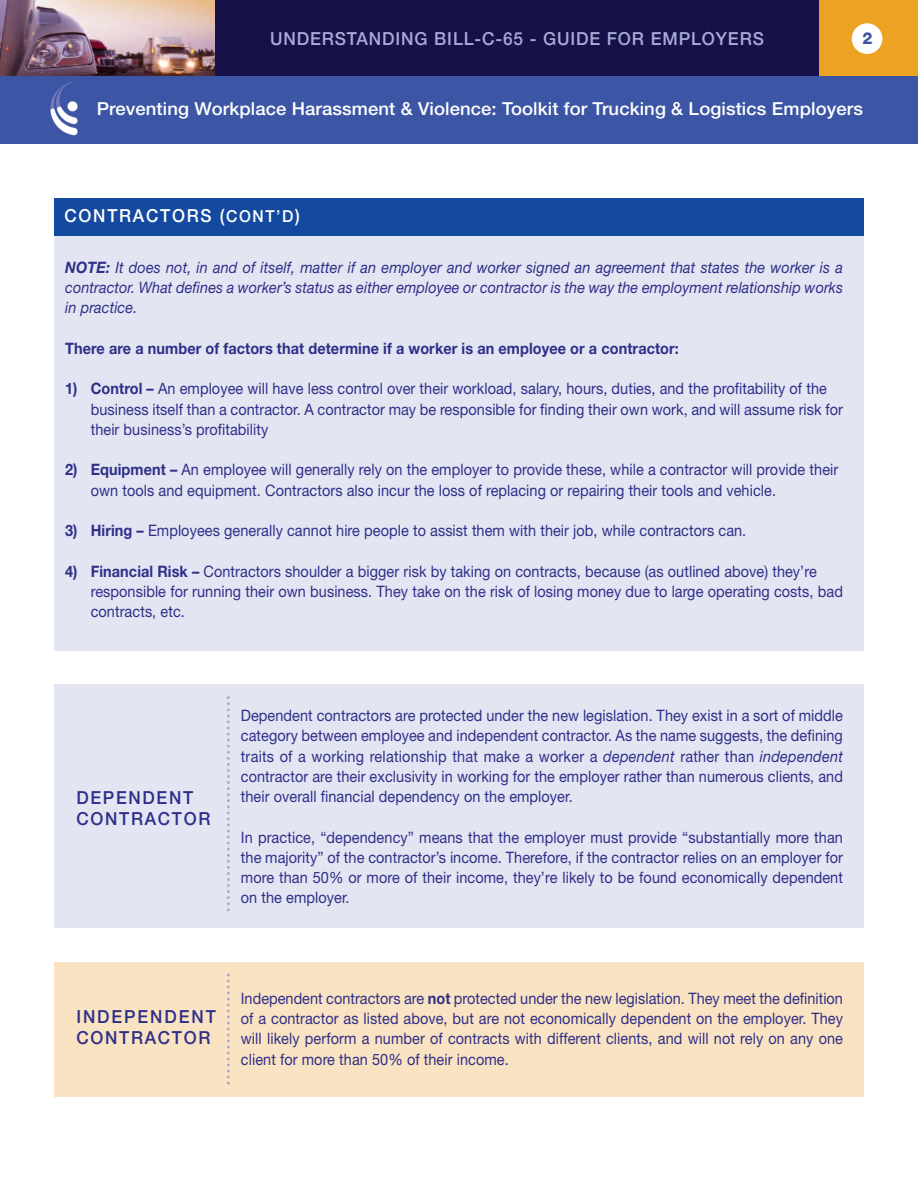
<style>
.page{position:relative;width:918px;height:1188px;background:#fff}
.page>*{position:absolute;margin:0;border:0;box-sizing:border-box;transform-origin:0 0}
.t1{font:500 18px "Helvetica Neue";letter-spacing:.05em;color:#a7abd5;scale:.96 1}
.t2{font:500 18px/21.8px "Helvetica Neue";letter-spacing:.1em;color:#2f2f88;scale:.95 1}
.t3{font:500 18px "Helvetica Neue";letter-spacing:.1em;color:#fff;scale:.95 1}
.t4{font:500 17.85px "Helvetica Neue";letter-spacing:.005em;color:#fff}
.t5{font:800 16.5px "Helvetica Neue";color:#3b54a4}
.t6{font:15.75px/20.2px "Helvetica Neue";letter-spacing:.005em;color:#2f2f88;scale:.92 1}
.t7{font:italic 15.75px/20.2px "Helvetica Neue";letter-spacing:.005em;color:#2f2f88;text-align:justify;scale:.92 1}
.t8{font:700 15.75px "Helvetica Neue";letter-spacing:.005em;color:#2f2f88;scale:.92 1}
.s1{font-size:16.5px}
.s2{font-weight:700}
.s3{font-style:italic}
</style>
<div class="page">
<div style="left:54px;top:235px;width:810px;height:415px;background:#e3e5f3"></div>
<div style="left:54px;top:198px;width:810px;height:37px;background:#13499f"></div>
<img style="left:0;top:0;width:215px;height:77px">
<div style="left:215px;top:0;width:701px;height:91px;background:#161149"></div>
<div style="left:819px;top:0;width:99px;height:89px;background:#eca223"></div>
<div style="left:0;top:77px;width:918px;height:66px;background:#3c55a4"></div>
<div style="left:852px;top:23px;width:30px;height:31px;background:#fff;border-radius:50%"></div>
<div style="left:54px;top:685px;width:810px;height:243px;background:#e3e5f3"></div>
<svg style="left:227px;top:696px;width:3px;height:215px"></svg>
<div style="left:54px;top:962px;width:810px;height:135px;background:#fae3c2"></div>
<svg style="left:227px;top:974px;width:3px;height:111px"></svg>
<p class="t1" style="left:270px;top:32px;width:516px">UNDERSTANDING BILL-C-65 - GUIDE FOR EMPLOYERS</p>
<p class="t5" style="left:862px;top:32px;width:12px">2</p>
<p class="t4" style="left:97px;top:102px;width:768px">Preventing Workplace Harassment &amp; Violence: Toolkit for Trucking &amp; Logistics Employers</p>
<p class="t3" style="left:65px;top:209px;width:249px">CONTRACTORS (<span class="s1">CONT’D</span>)</p>
<p class="t7" style="left:65px;top:259px;width:847px"><span class="s2">NOTE:</span> It does not, in and of itself, matter if an employer and worker signed an agreement that states the worker is a contractor. What defines a worker’s status as either employee or contractor is the way the employment relationship works in practice.</p>
<p class="t8" style="left:65px;top:343px;width:669px">There are a number of factors that determine if a worker is an employee or a contractor:</p>
<p class="t6" style="left:91px;top:380px;width:819px;text-indent:-26px"><span class="s2">1) Control –</span> An employee will have less control over their workload, salary, hours, duties, and the profitability of the business itself than a contractor. A contractor may be responsible for finding their own work, and will assume risk for their business’s profitability</p>
<p class="t6" style="left:91px;top:461px;width:814px;text-indent:-26px"><span class="s2">2) Equipment –</span> An employee will generally rely on the employer to provide these, while a contractor will provide their own tools and equipment. Contractors also incur the loss of replacing or repairing their tools and vehicle.</p>
<p class="t6" style="left:65px;top:522px;width:742px"><span class="s2">3) Hiring –</span> Employees generally cannot hire people to assist them with their job, while contractors can.</p>
<p class="t6" style="left:91px;top:562px;width:819px;text-indent:-26px"><span class="s2">4) Financial Risk –</span> Contractors shoulder a bigger risk by taking on contracts, because (as outlined above) they’re responsible for running their own business. They take on the risk of losing money due to large operating costs, bad contracts, etc.</p>
<p class="t2" style="left:76px;top:788px;width:143px">DEPENDENT<br>CONTRACTOR</p>
<p class="t6" style="left:241px;top:707px;width:656px;text-align:justify">Dependent contractors are protected under the new legislation. They exist in a sort of middle category between employee and independent contractor. As the name suggests, the defining traits of a working relationship that make a worker a <span class="s3">dependent</span> rather than <span class="s3">independent </span>contractor are their exclusivity in working for the employer rather than numerous clients, and their overall financial dependency on the employer.</p>
<p class="t6" style="left:241px;top:828px;width:656px;text-align:justify">In practice, “dependency” means that the employer must provide “substantially more than the majority” of the contractor’s income. Therefore, if the contractor relies on an employer for more than 50% or more of their income, they’re likely to be found economically dependent on the employer.</p>
<p class="t2" style="left:76px;top:1007px;width:148px">INDEPENDENT<br>CONTRACTOR</p>
<p class="t6" style="left:241px;top:990px;width:656px;text-align:justify">Independent contractors are <span class="s2">not</span> protected under the new legislation. They meet the definition of a contractor as listed above, but are not economically dependent on the employer. They will likely perform a number of contracts with different clients, and will not rely on any one client for more than 50% of their income.</p>
</div>
